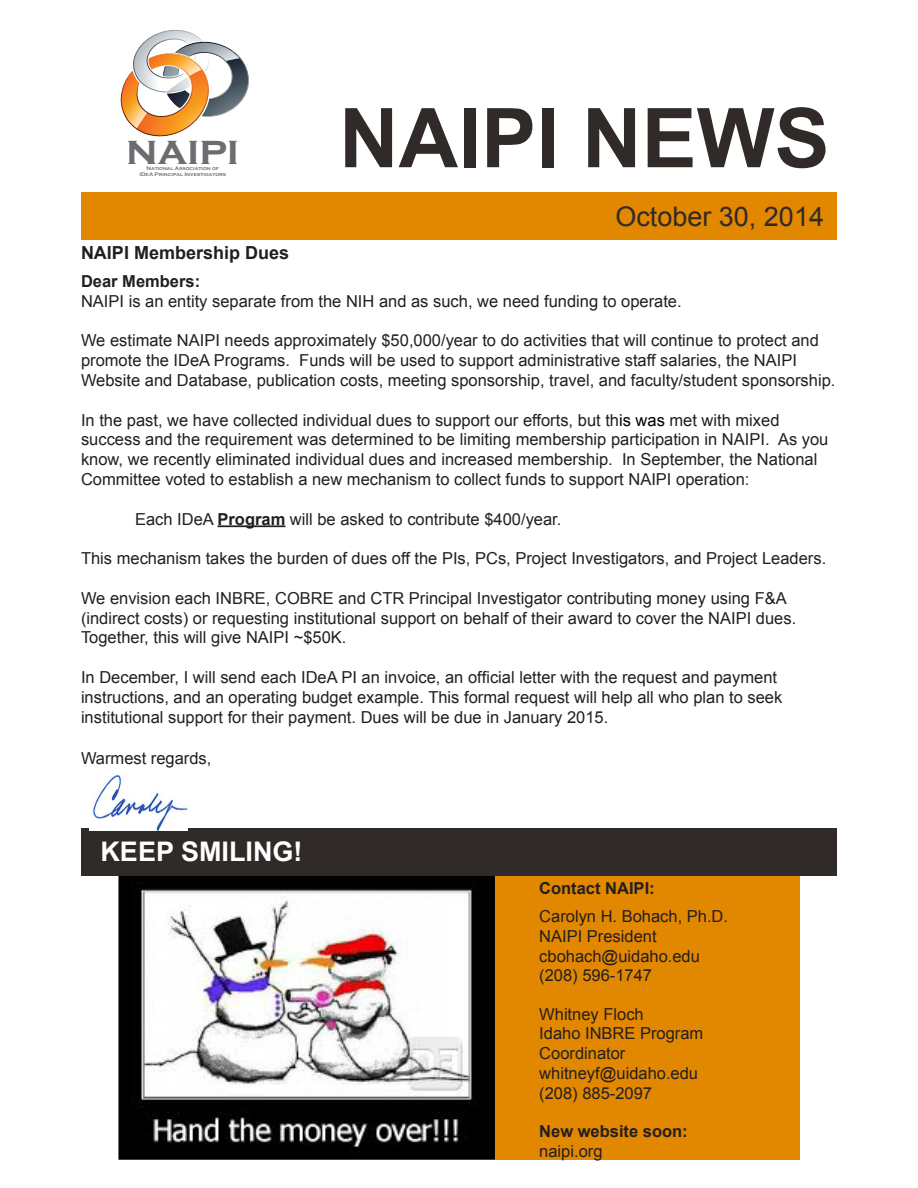
<style>
.page{position:relative;width:918px;height:1188px;background:#fff}
.page>*{position:absolute;margin:0;border:0;box-sizing:border-box;transform-origin:0 0}
.t1{font:700 82.5px "Arial";color:#302a28}
.t2{font:700 42.3px "Copperplate Gothic";color:#6c6d70}
.t3{font:27px "Arial";color:#302a28}
.t4{font:700 27px "Arial";color:#fff}
.t5{font:700 18px "Arial";color:#231f20}
.t6{font:16.5px/19.8px "Arial";color:#231f20}
.t7{font:700 16.5px "Arial";color:#231f20}
.t8{font:700 5.25px/6.3px "Copperplate Gothic";color:#6c6d70;text-align:center}
.s1{color:#000}
.s2{font-weight:700}
</style>
<div class="page">
<div style="left:81px;top:192px;width:756px;height:48px;background:#e28700"></div>
<svg style="left:120px;top:29px;width:129px;height:108px"></svg>
<hr style="left:218px;top:525px;width:67px;height:2px;background:#231f20">
<div style="left:495px;top:875px;width:305px;height:285px;background:#e28700"></div>
<img style="left:122px;top:879px;width:369px;height:277px">
<div style="left:118px;top:875px;width:377px;height:285px;border:3px solid #000"></div>
<div style="left:81px;top:828px;width:756px;height:47px;background:#302a28"></div>
<img style="left:90px;top:774px;width:98px;height:57px">
<p class="t2" style="left:126px;top:126px;width:115px">naipi</p>
<p class="t8" style="left:139px;top:165px;width:88px">National Association of<br>IDeA Principal Investigators</p>
<p class="t1" style="left:339px;top:83px;width:492px">NAIPI NEWS</p>
<p class="t3" style="left:615px;top:198px;width:210px">October 30, 2014</p>
<p class="t5" style="left:81px;top:241px;width:210px">NAIPI Membership Dues</p>
<p class="t7" style="left:81px;top:270px;width:121px">Dear Members:</p>
<p class="t6" style="left:81px;top:291px;width:602px">NAIPI is an entity separate from the NIH and as such, we need funding to operate.</p>
<p class="t6" style="left:81px;top:331px;width:756px">We estimate NAIPI needs approximately $50,000/year to do activities that will continue to protect and promote the IDeA Programs. Funds will be used to support administrative staff salaries, the NAIPI<br>Website and Database, publication costs, meeting sponsorship, travel, and faculty/student sponsorship.</p>
<p class="t6" style="left:81px;top:410px;width:749px">In the past, we have collected individual dues to support our efforts, but th<span class="s1">is was</span> met with mixed success and the requirement was determined to be limiting membership participation in NAIPI. As you know, we recently eliminated individual dues and increased membership. In September, the National Committee voted to establish a new mechanism to collect funds to support NAIPI operation:</p>
<p class="t6" style="left:135px;top:509px;width:428px">Each IDeA <span class="s2">Program</span> will be asked to contribute $400/year.</p>
<p class="t6" style="left:81px;top:549px;width:747px">This mechanism takes the burden of dues off the PIs, PCs, Project Investigators, and Project Leaders.</p>
<p class="t6" style="left:81px;top:588px;width:717px">We envision each INBRE, COBRE and CTR Principal Investigator contributing money using F&amp;A (indirect costs) or requesting institutional support on behalf of their award to cover the NAIPI dues.<br>Together, this will give NAIPI ~$50K.</p>
<p class="t6" style="left:81px;top:667px;width:703px">In December, I will send each IDeA PI an invoice, an official letter with the request and payment instructions, and an operating budget example. This formal request will help all who plan to seek institutional support for their payment. Dues will be due in January 2015.</p>
<p class="t6" style="left:81px;top:748px;width:132px">Warmest regards,</p>
<p class="t4" style="left:100px;top:834px;width:204px">KEEP SMILING!</p>
<p class="t7" style="left:539px;top:878px;width:117px">Contact NAIPI:</p>
<p class="t6" style="left:539px;top:907px;width:190px">Carolyn H. Bohach, Ph.D.</p>
<p class="t6" style="left:539px;top:926px;width:162px">NAIPI President cbohach@uidaho.edu</p>
<p class="t6" style="left:539px;top:966px;width:114px">(208) 596-1747</p>
<p class="t6" style="left:539px;top:1004px;width:166px">Whitney Floch<br>Idaho INBRE Program</p>
<p class="t6" style="left:539px;top:1044px;width:160px">Coordinator whitneyf@uidaho.edu (208) 885-2097</p>
<p class="t7" style="left:539px;top:1120px;width:150px">New website soon:</p>
<p class="t6" style="left:539px;top:1141px;width:65px">naipi.org</p>
</div>
